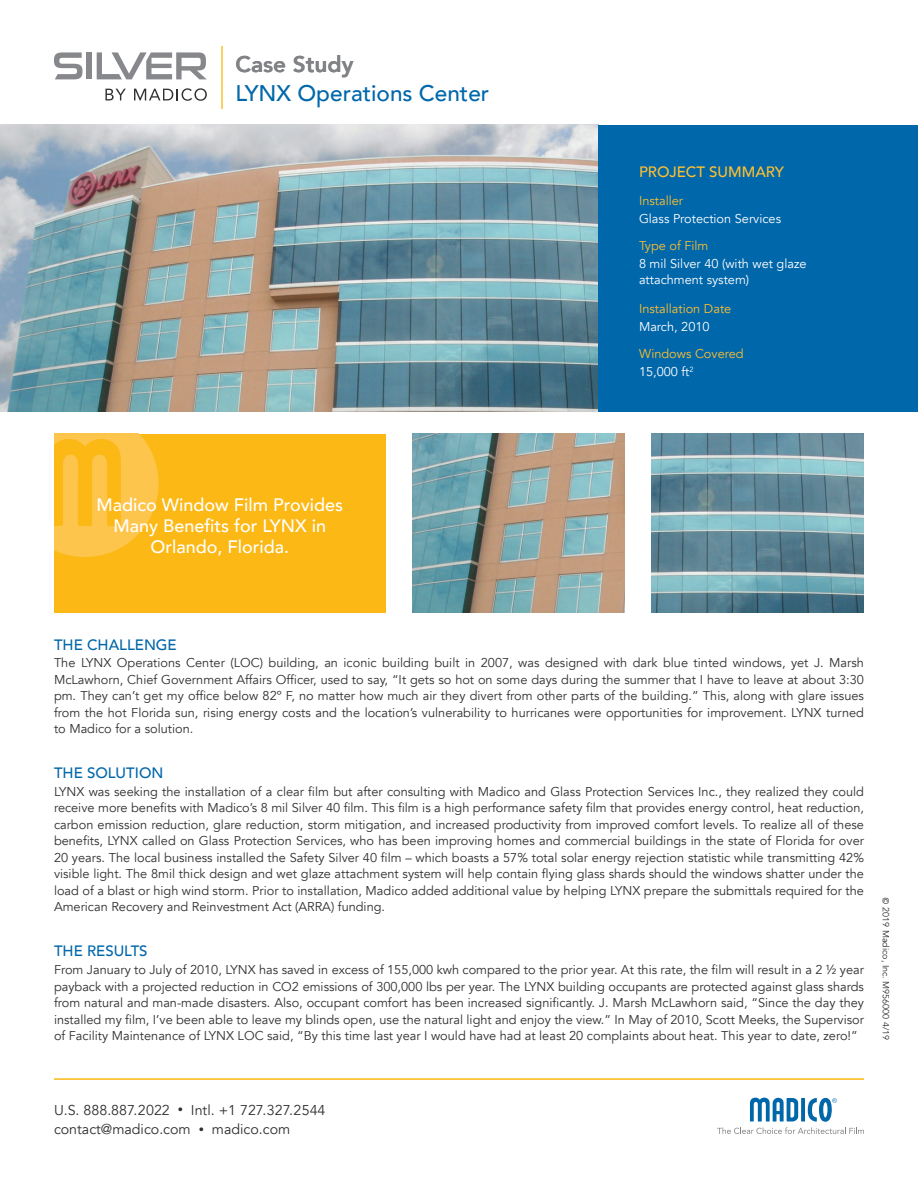
<style>
.page{position:relative;width:918px;height:1188px;background:#fff}
.page>*{position:absolute;margin:0;border:0;box-sizing:border-box;transform-origin:0 0}
.t1{font:500 22.65px "Avenir";color:#0067aa}
.t2{font:800 22.65px "Avenir";color:#808285}
.t3{font:500 18px/21px "Avenir";color:#fff;text-align:center}
.t4{font:500 15px "Avenir";color:#0067aa}
.t5{font:500 15px "Avenir";color:#febf31}
.t6{font:14.25px "Avenir";color:#312f30}
.t7{font:12.75px/16.5px "Avenir";color:#312f30;text-align:justify}
.t8{font:12.75px/16.5px "Avenir";color:#fff}
.t9{font:12.75px "Avenir";color:#febf31}
.t10{font:9px "Avenir";color:#312f30}
.s1{font-family:"Calibri"}
.s2{font-size:10.5px}
</style>
<div class="page">
<img style="left:0;top:125px;width:598px;height:286px">
<div style="left:598px;top:125px;width:320px;height:286px;background:#0067aa"></div>
<hr style="left:221px;top:46px;width:2px;height:63px;background:#fcb814">
<div style="left:54px;top:434px;width:332px;height:178px;background:#fcb814"></div>
<svg style="left:54px;top:434px;width:105px;height:123px"></svg>
<hr style="left:54px;top:1078px;width:810px;height:2px;background:#fcb814">
<svg style="left:717px;top:1097px;width:147px;height:37px"></svg>
<svg style="left:105px;top:89px;width:21px;height:11px"></svg>
<svg style="left:134px;top:88px;width:73px;height:13px"></svg>
<div style="left:87px;top:52px;width:5px;height:27px;background:#86888b"></div>
<svg style="left:54px;top:52px;width:28px;height:27px"></svg>
<svg style="left:97px;top:52px;width:109px;height:27px"></svg>
<img style="left:413px;top:434px;width:212px;height:178px">
<img style="left:652px;top:434px;width:212px;height:178px">
<p class="t2" style="left:236px;top:47px;width:120px">Case Study</p>
<p class="t1" style="left:236px;top:73px;width:255px">LYNX Operations Center</p>
<p class="t5" style="left:639px;top:159px;width:146px">PROJECT SUMMARY</p>
<p class="t9" style="left:639px;top:193px;width:46px">Installer</p>
<p class="t9" style="left:639px;top:238px;width:71px">Type of Film</p>
<p class="t8" style="left:639px;top:210px;width:144px">Glass Protection Services</p>
<p class="t8" style="left:639px;top:256px;width:169px">8 mil Silver 40 (with wet glaze attachment system)</p>
<p class="t8" style="left:639px;top:318px;width:72px">March, 2010</p>
<p class="t8" style="left:639px;top:363px;width:56px">15,000 ft<sup>2</sup></p>
<p class="t9" style="left:639px;top:301px;width:94px">Installation Date</p>
<p class="t9" style="left:639px;top:346px;width:106px">Windows Covered</p>
<p class="t3" style="left:97px;top:493px;width:248px">Madico Window Film Provides<br>Many Benefits for LYNX in<br>Orlando, Florida.</p>
<p class="t4" style="left:54px;top:632px;width:124px">THE CHALLENGE</p>
<p class="t7" style="left:54px;top:655px;width:812px">The LYNX Operations Center (LOC) building, an iconic building built in 2007, was designed with dark blue tinted windows, yet J. Marsh McLawhorn, Chief Government Affairs Officer, used to say, “It gets so hot on some days during the summer that I have to leave at about 3:30 pm. They can’t get my office below 82º F, no matter how much air they divert from other parts of the building.” This, along with glare issues from the hot Florida sun, rising energy costs and the location’s vulnerability to hurricanes were opportunities for improvement. LYNX turned to Madico for a solution.</p>
<p class="t4" style="left:54px;top:760px;width:111px">THE SOLUTION</p>
<p class="t7" style="left:54px;top:784px;width:812px">LYNX was seeking the installation of a clear film but after consulting with Madico and Glass Protection Services Inc., they realized they could receive more benefits with Madico’s 8 mil Silver 40 film. This film is a high performance safety film that provides energy control, heat reduction, carbon emission reduction, glare reduction, storm mitigation, and increased productivity from improved comfort levels. To realize all of these benefits, LYNX called on Glass Protection Services, who has been improving homes and commercial buildings in the state of Florida for over 20 years. The local business installed the Safety Silver 40 film – which boasts a 57% total solar energy rejection statistic while transmitting 42% visible light. The 8mil thick design and wet glaze attachment system will help contain flying glass shards should the windows shatter under the load of a blast or high wind storm. Prior to installation, Madico added additional value by helping LYNX prepare the submittals required for the American Recovery and Reinvestment Act (ARRA) funding.</p>
<p class="t4" style="left:54px;top:938px;width:95px">THE RESULTS</p>
<p class="t7" style="left:54px;top:962px;width:812px">From January to July of 2010, LYNX has saved in excess of 155,000 kwh compared to the prior year. At this rate, the film will result in a 2 ½ year payback with a projected reduction in CO2 emissions of 300,000 lbs per year. The LYNX building occupants are protected against glass shards from natural and man-made disasters. Also, occupant comfort has been increased significantly. J. Marsh McLawhorn said, “Since the day they installed my film, I’ve been able to leave my blinds open, use the natural light and enjoy the view.” In May of 2010, Scott Meeks, the Supervisor of Facility Maintenance of LYNX LOC said, “By this time last year I would have had at least 20 complaints about heat. This year to date, zero!”</p>
<p class="t10" style="left:891px;top:897px;width:145px;rotate:90deg"><span class="s1">©</span> 2019 Madico, Inc. M956000 4/19</p>
<p class="t6" style="left:54px;top:1101px;width:273px">U.S. 888.887.2022 <span class="s2">•</span> Intl. +1 727.327.2544</p>
<p class="t6" style="left:54px;top:1121px;width:238px">contact@madico.com <span class="s2">•</span> madico.com</p>
</div>
